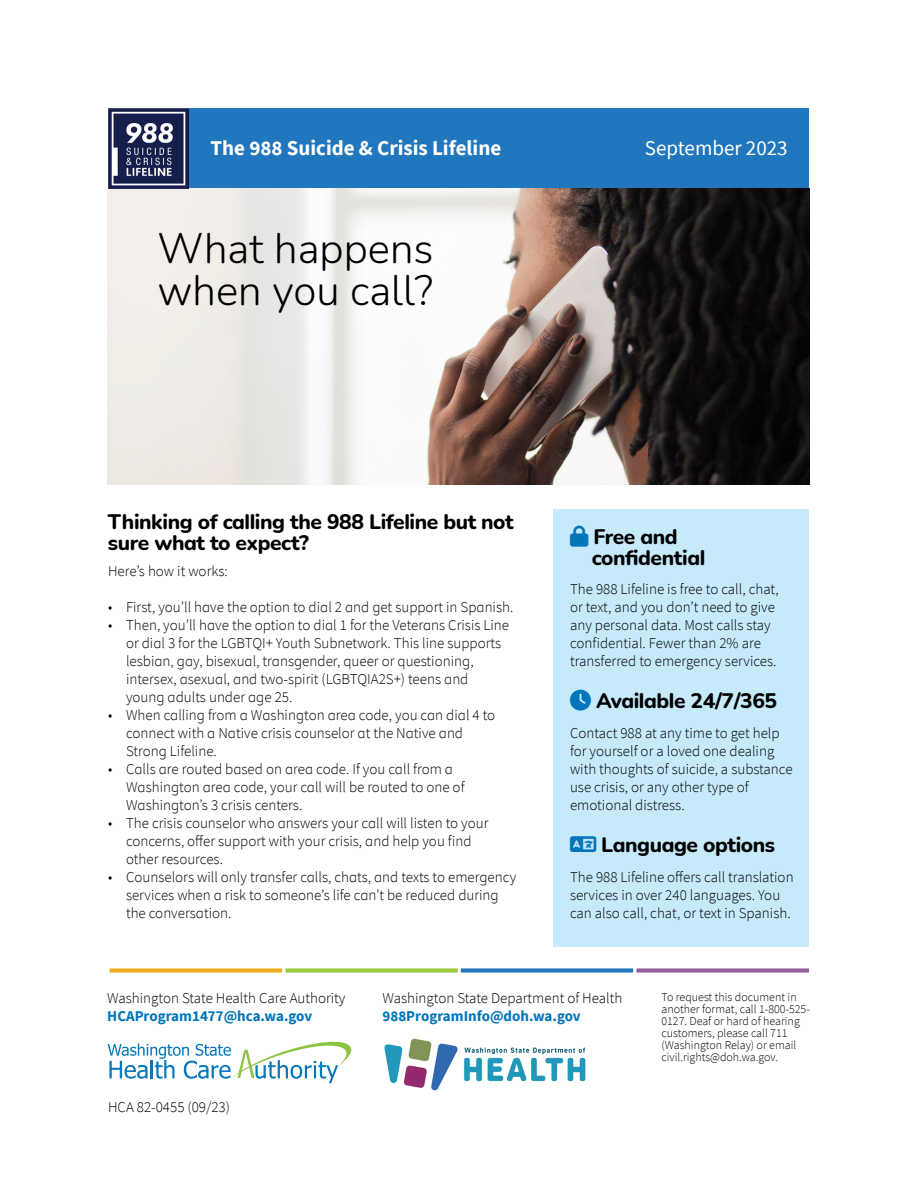
<style>
.page{position:relative;width:918px;height:1188px;background:#fff}
.page>*{position:absolute;margin:0;border:0;box-sizing:border-box;transform-origin:0 0}
.t1{font:300 42px/42px "Nunito";color:#000}
.t2{font:800 21px/21px "Nunito";letter-spacing:-.02em;color:#000}
.t3{font:700 21px "Source Sans Pro";color:#fff}
.t4{font:21px "Source Sans Pro";color:#fff}
.t5{font:300 15px/18px "Source Sans Pro";color:#000}
.t6{font:300 12px/12px "Source Sans Pro";color:#000}
.s1{color:#0276bb}
.s2{font-weight:700;color:#0276bb}
</style>
<div class="page">
<div style="left:554px;top:509px;width:255px;height:438px;background:#c7eafb"></div>
<div style="left:109px;top:109px;width:700px;height:79px;background:#2077bd"></div>
<svg style="left:108px;top:1041px;width:244px;height:42px"></svg>
<img style="left:107px;top:188px;width:702px;height:297px">
<div style="left:106px;top:965px;width:179px;height:11px;background:#f0a91e;border:3px solid #fff"></div>
<div style="left:282px;top:965px;width:179px;height:11px;background:#9aca3c;border:3px solid #fff"></div>
<div style="left:458px;top:965px;width:178px;height:11px;background:#2077bd;border:3px solid #fff"></div>
<div style="left:633px;top:965px;width:179px;height:11px;background:#935e9c;border:3px solid #fff"></div>
<img style="left:384px;top:1038px;width:202px;height:53px">
<img style="left:109px;top:109px;width:79px;height:79px">
<h1 class="t3" style="left:211px;top:133px;width:292px">The 988 Suicide &amp; Crisis Lifeline</h1>
<h2 class="t1" style="left:158px;top:226px;width:278px">What happens when you call?</h2>
<p class="t4" style="left:645px;top:134px;width:144px">September 2023</p>
<h3 class="t2" style="left:108px;top:511px;width:407px">Thinking of calling the 988 Lifeline but not sure what to expect?</h3>
<p class="t5" style="left:108px;top:562px;width:121px">Here’s how it works:</p>
<p class="t5" style="left:108px;top:598px;width:407px">• First, you’ll have the option to dial 2 and get support in Spanish.</p>
<p class="t5" style="left:126px;top:616px;width:385px;text-indent:-18px">• Then, you’ll have the option to dial 1 for the Veterans Crisis Line or dial 3 for the LGBTQI+ Youth Subnetwork. This line supports lesbian, gay, bisexual, transgender, queer or questioning, intersex, asexual, and two-spirit (LGBTQIA2S+) teens and young adults under age 25.</p>
<p class="t5" style="left:126px;top:706px;width:371px;text-indent:-18px">• When calling from a Washington area code, you can dial 4 to connect with a Native crisis counselor at the Native and<br>Strong Lifeline.</p>
<p class="t5" style="left:126px;top:760px;width:340px;text-indent:-18px">• Calls are routed based on area code. If you call from a<br>Washington area code, your call will be routed to one of<br>Washington’s 3 crisis centers.</p>
<p class="t5" style="left:126px;top:814px;width:364px;text-indent:-18px">• The crisis counselor who answers your call will listen to your concerns, offer support with your crisis, and help you find other resources.</p>
<p class="t5" style="left:126px;top:868px;width:392px;text-indent:-18px">• Counselors will only transfer calls, chats, and texts to emergency services when a risk to someone’s life can’t be reduced during the conversation.</p>
<h3 class="t2" style="left:592px;top:526px;width:115px;text-indent:-22px"><span class="s1">●□</span> Free and confidential</h3>
<p class="t5" style="left:570px;top:580px;width:210px">The 988 Lifeline is free to call, chat, or text, and you don’t need to give any personal data. Most calls stay confidential. Fewer than 2% are transferred to emergency services.</p>
<h3 class="t2" style="left:570px;top:689px;width:209px"><span class="s1">●□</span> Available 24/7/365</h3>
<p class="t5" style="left:570px;top:724px;width:224px">Contact 988 at any time to get help for yourself or a loved one dealing with thoughts of suicide, a substance use crisis, or any other type of emotional distress.</p>
<h3 class="t2" style="left:570px;top:833px;width:207px"><span class="s1">●■◆</span> Language options</h3>
<p class="t5" style="left:570px;top:868px;width:225px">The 988 Lifeline offers call translation services in over 240 languages. You can also call, chat, or text in Spanish.</p>
<p class="t5" style="left:107px;top:989px;width:240px">Washington State Health Care Authority<br><span class="s2">HCAProgram1477@hca.wa.gov</span></p>
<p class="t5" style="left:383px;top:989px;width:241px">Washington State Department of Health<br><span class="s2">988ProgramInfo@doh.wa.gov</span></p>
<p class="t6" style="left:662px;top:991px;width:150px">To request this document in another format, call 1-800-525-<br>0127. Deaf or hard of hearing customers, please call 711 (Washington Relay) or email civil.rights@doh.wa.gov.</p>
<p class="t5" style="left:108px;top:1098px;width:123px">HCA 82-0455 (09/23)</p>
</div>
